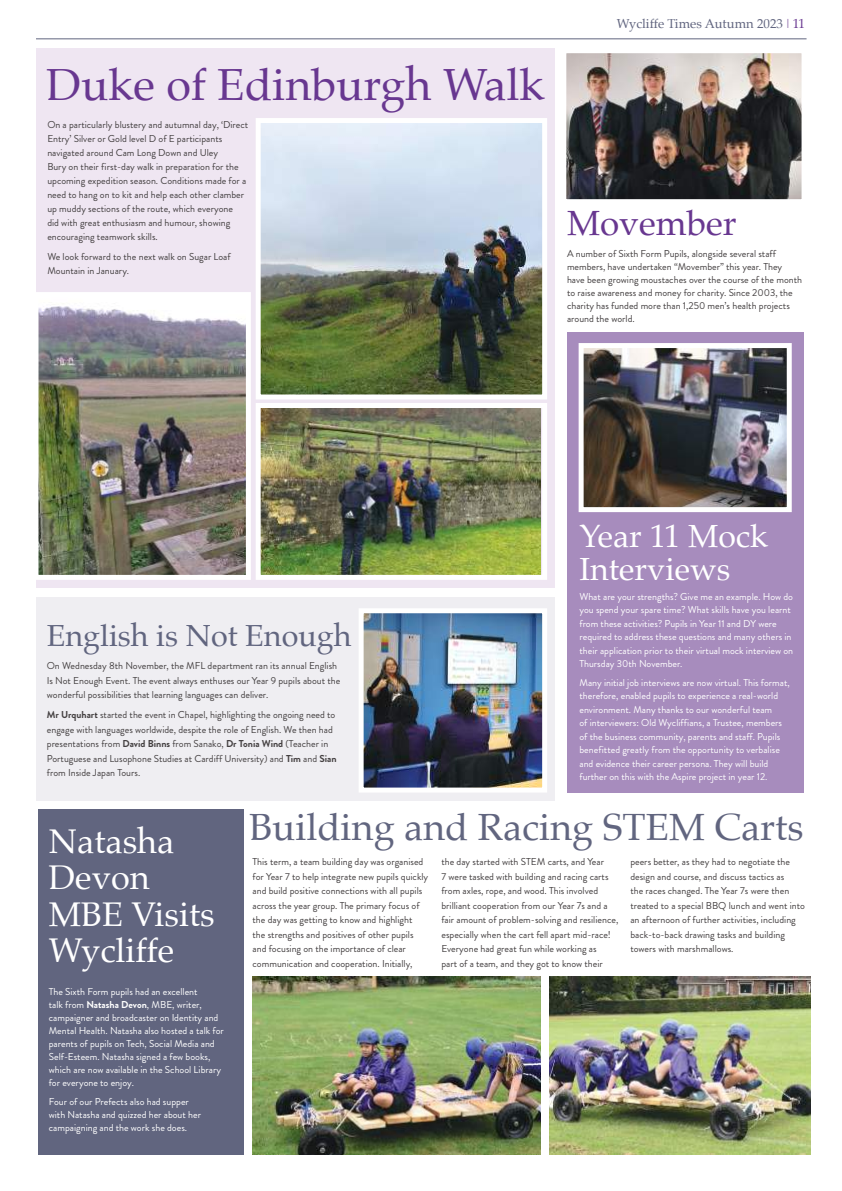
<style>
.page{position:relative;width:842px;height:1191px;background:#fff}
.page>*{position:absolute;margin:0;border:0;box-sizing:border-box;transform-origin:0 0}
.t1{font:45px "Palatino";color:#683790}
.t2{font:37.9px "Palatino";color:#61657f}
.t3{font:35px "Palatino";color:#683790}
.t4{font:34.3px/36.4px "Palatino";color:#fff}
.t5{font:32px/33px "Palatino";color:#fff}
.t6{font:30.5px "Palatino";color:#61657f}
.t7{font:13px "Palatino";color:#61657f}
.t8{font:10px/14.5px "Brandon Grotesque";color:#444041}
.t9{font:10px/13.5px "Brandon Grotesque";color:#fff}
.s1{font-family:"Brandon Grotesque";color:#a78cbd}
.s2{color:#683790}
.s3{font-weight:700}
</style>
<div class="page">
<div style="left:36px;top:597px;width:518px;height:203px;background:#efeef2"></div>
<div style="left:36px;top:48px;width:518px;height:539px;background:#efe6f2"></div>
<hr style="left:36px;top:38px;width:770px;height:1px;background:#61657f">
<img style="left:262px;top:124px;width:279px;height:269px">
<div style="left:256px;top:118px;width:291px;height:281px;border:5px solid #fff"></div>
<img style="left:40px;top:298px;width:205px;height:276px">
<div style="left:34px;top:292px;width:217px;height:288px;border:5px solid #fff"></div>
<img style="left:262px;top:409px;width:278px;height:165px">
<div style="left:256px;top:403px;width:291px;height:177px;border:5px solid #fff"></div>
<img style="left:365px;top:614px;width:176px;height:172px">
<div style="left:359px;top:608px;width:188px;height:184px;border:5px solid #fff"></div>
<img style="left:549px;top:977px;width:261px;height:177px">
<img style="left:252px;top:977px;width:288px;height:177px">
<div style="left:38px;top:810px;width:205px;height:344px;background:#61657f"></div>
<img style="left:567px;top:54px;width:233px;height:144px">
<div style="left:561px;top:48px;width:245px;height:156px;border:5px solid #fff"></div>
<div style="left:567px;top:332px;width:237px;height:460px;background:#a78cbd"></div>
<img style="left:585px;top:349px;width:201px;height:157px">
<div style="left:579px;top:343px;width:213px;height:169px;border:5px solid #fff"></div>
<h1 class="t1" style="left:47px;top:47px;width:499px">Duke of Edinburgh Walk</h1>
<p class="t8" style="left:47px;top:118px;width:202px;line-height:14px">On a particularly blustery and autumnal day, ‘Direct Entry’ Silver or Gold level D of E participants navigated around Cam Long Down and Uley<br>Bury on their first-day walk in preparation for the upcoming expedition season. Conditions made for a need to hang on to kit and help each other clamber up muddy sections of the route, which everyone<br>did with great enthusiasm and humour, showing encouraging teamwork skills.</p>
<p class="t8" style="left:47px;top:250px;width:185px;line-height:14px">We look forward to the next walk on Sugar Loaf<br>Mountain in January.</p>
<h3 class="t7" style="left:617px;top:12px;width:190px">Wycliffe Times Autumn 2023 <span class="s1">I</span> <span class="s2">11</span></h3>
<h3 class="t3" style="left:567px;top:194px;width:171px">Movember</h3>
<p class="t8" style="left:567px;top:247px;width:237px;line-height:13px">A number of Sixth Form Pupils, alongside several staff members, have undertaken “Movember” this year. They have been growing moustaches over the course of the month to raise awareness and money for charity. Since 2003, the charity has funded more than 1,250 men’s health projects around the world.</p>
<h3 class="t6" style="left:47px;top:610px;width:306px">English is Not Enough</h3>
<p class="t8" style="left:47px;top:658px;width:295px">On Wednesday 8th November, the MFL department ran its annual English<br>Is Not Enough Event. The event always enthuses our Year 9 pupils about the wonderful possibilities that learning languages can deliver.</p>
<p class="t8" style="left:47px;top:708px;width:291px"><span class="s3">Mr Urquhart</span> started the event in Chapel, highlighting the ongoing need to engage with languages worldwide, despite the role of English. We then had presentations from <span class="s3">David Binns</span> from Sanako, <span class="s3">Dr Tonia Wind</span> (Teacher in Portuguese and Lusophone Studies at Cardiff University) and <span class="s3">Tim</span> and <span class="s3">Sian </span>from Inside Japan Tours.</p>
<h3 class="t5" style="left:579px;top:519px;width:190px">Year 11 Mock<br>Interviews</h3>
<p class="t9" style="left:579px;top:589px;width:215px">What are your strengths? Give me an example. How do you spend your spare time? What skills have you learnt from these activities? Pupils in Year 11 and DY were required to address these questions and many others in their application prior to their virtual mock interview on Thursday 30th November.</p>
<p class="t9" style="left:579px;top:675px;width:212px">Many initial job interviews are now virtual. This format, therefore, enabled pupils to experience a real-world environment. Many thanks to our wonderful team<br>of interviewers: Old Wycliffians, a Trustee, members of the business community, parents and staff. Pupils benefitted greatly from the opportunity to verbalise and evidence their career persona. They will build further on this with the Aspire project in year 12.</p>
<h3 class="t4" style="left:49px;top:822px;width:167px">Natasha<br>Devon<br>MBE Visits<br>Wycliffe</h3>
<p class="t9" style="left:49px;top:985px;width:177px;line-height:13px">The Sixth Form pupils had an excellent<br>talk from <span class="s3">Natasha Devon</span>, MBE, writer, campaigner and broadcaster on Identity and Mental Health. Natasha also hosted a talk for parents of pupils on Tech, Social Media and Self-Esteem. Natasha signed a few books, which are now available in the School Library for everyone to enjoy.</p>
<p class="t9" style="left:49px;top:1094px;width:154px;line-height:13px">Four of our Prefects also had supper with Natasha and quizzed her about her campaigning and the work she does.</p>
<h2 class="t2" style="left:249px;top:795px;width:556px">Building and Racing STEM Carts</h2>
<p class="t8" style="left:253px;top:855px;width:177px">This term, a team building day was organised for Year 7 to help integrate new pupils quickly and build positive connections with all pupils across the year group. The primary focus of the day was getting to know and highlight<br>the strengths and positives of other pupils and focusing on the importance of clear communication and cooperation. Initially,</p>
<p class="t8" style="left:441px;top:855px;width:178px">the day started with STEM carts, and Year<br>7 were tasked with building and racing carts from axles, rope, and wood. This involved brilliant cooperation from our Year 7s and a fair amount of problem-solving and resilience, especially when the cart fell apart mid-race!<br>Everyone had great fun while working as<br>part of a team, and they got to know their</p>
<p class="t8" style="left:630px;top:855px;width:176px">peers better, as they had to negotiate the design and course, and discuss tactics as<br>the races changed. The Year 7s were then treated to a special BBQ lunch and went into an afternoon of further activities, including back-to-back drawing tasks and building towers with marshmallows.</p>
</div>
